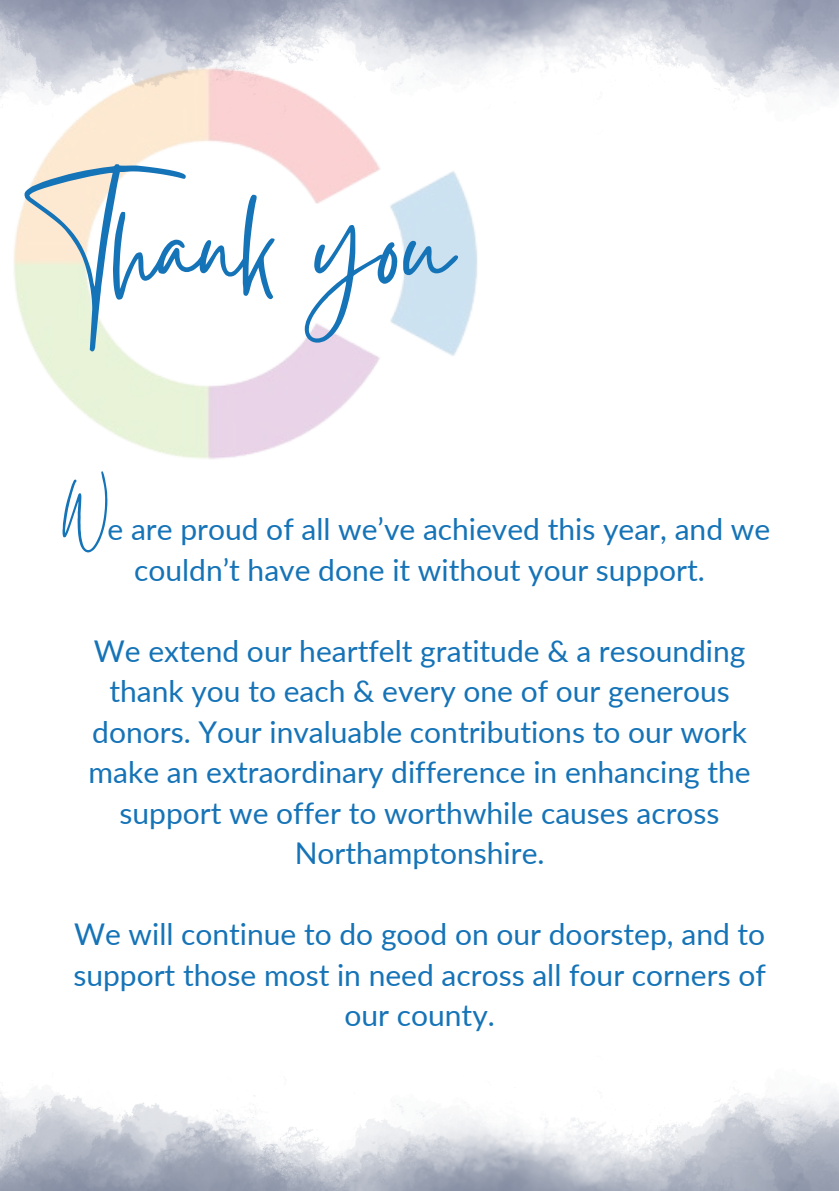
<style>
.page{position:relative;width:839px;height:1191px;background:#fff}
.page>*{position:absolute;margin:0;border:0;box-sizing:border-box;transform-origin:0 0}
.t1{font:144px "Gistesy";color:#1573b7}
.t2{font:60px "Gistesy";color:#1573b7}
.t3{font:30px/40.4px "Lato";color:#1573b7;text-align:center}
</style>
<div class="page">
<img style="left:0;top:0;width:838px;height:102px">
<img style="left:0;top:1089px;width:838px;height:102px">
<img style="left:0;top:29px;width:496px;height:430px">
<p class="t1" style="left:19px;top:147px;width:434px">Thank you</p>
<p class="t2" style="left:63px;top:464px;width:49px">W</p>
<p class="t3" style="left:134px;top:508px;width:637px;text-align:left;text-indent:-27px">e are proud of all we’ve achieved this year, and we couldn’t have done it without your support.</p>
<p class="t3" style="left:89px;top:630px;width:663px">We extend our heartfelt gratitude &amp; a resounding thank you to each &amp; every one of our generous donors. Your invaluable contributions to our work make an extraordinary difference in enhancing the support we offer to worthwhile causes across Northamptonshire.</p>
<p class="t3" style="left:73px;top:913px;width:693px">We will continue to do good on our doorstep, and to support those most in need across all four corners of our county.</p>
</div>
